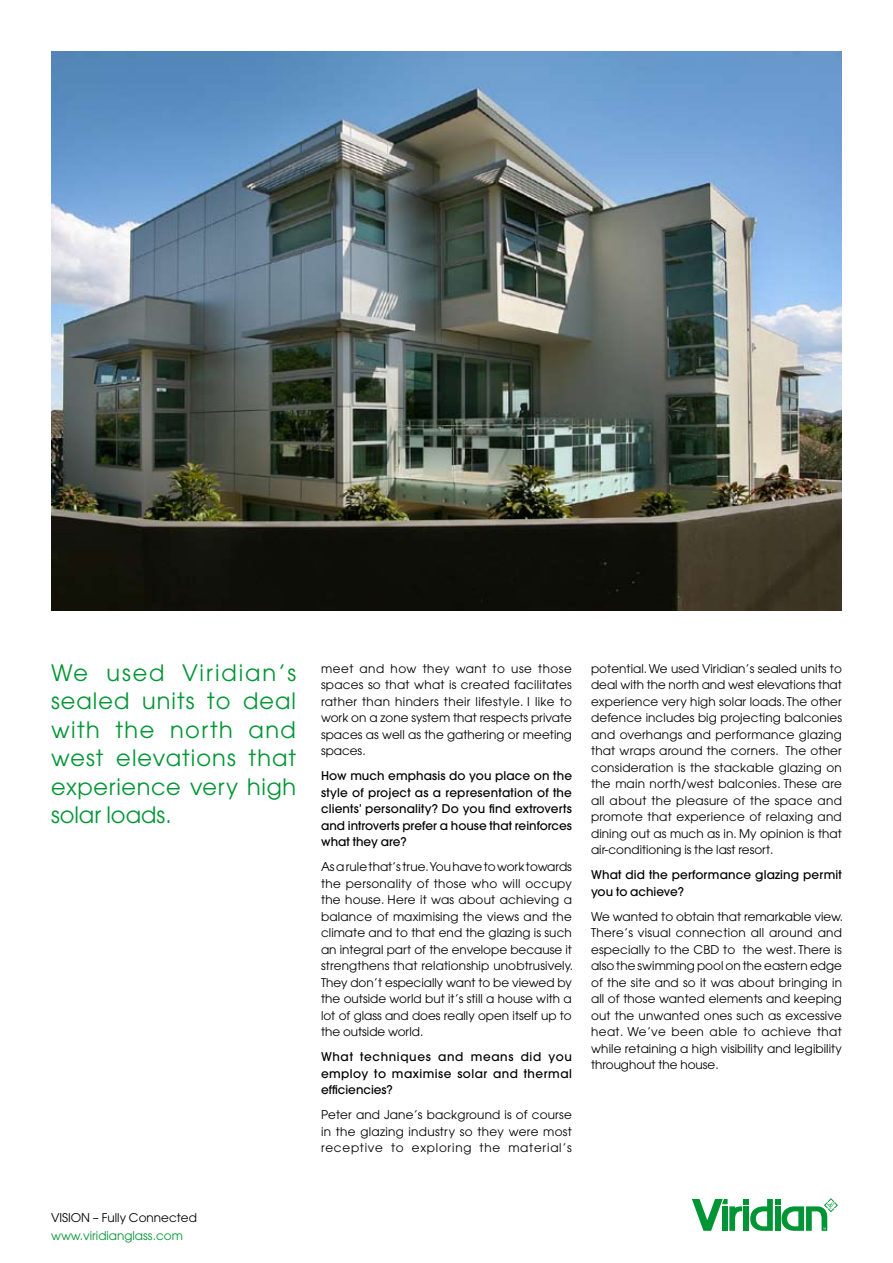
<style>
.page{position:relative;width:893px;height:1263px;background:#fff}
.page>*{position:absolute;margin:0;border:0;box-sizing:border-box;transform-origin:0 0}
.t1{font:22.5px/28.5px "Avant Garde";letter-spacing:.025em;color:#009534;text-align:justify}
.t2{font:12px/16.5px "Avant Garde";letter-spacing:.005em;color:#000;text-align:justify}
.t3{font:500 12px/16.5px "Avant Garde";letter-spacing:.015em;color:#000;text-align:justify}
.t4{font:12px "Avant Garde";color:#009534}
</style>
<div class="page">
<svg style="left:692px;top:1198px;width:146px;height:33px"></svg>
<img style="left:51px;top:51px;width:791px;height:559px">
<h1 class="t1" style="left:51px;top:658px;width:247px">We used Viridian’s sealed units to deal with the north and west elevations that experience very high solar loads.</h1>
<p class="t2" style="left:51px;top:1209px;width:147px">VISION – Fully Connected</p>
<p class="t4" style="left:51px;top:1228px;width:133px">www.viridianglass.com</p>
<p class="t2" style="left:321px;top:660px;width:252px">meet and how they want to use those spaces so that what is created facilitates rather than hinders their lifestyle. I like to work on a zone system that respects private spaces as well as the gathering or meeting spaces.</p>
<p class="t3" style="left:321px;top:768px;width:252px">How much emphasis do you place on the style of project as a representation of the clients’ personality? Do you find extroverts and introverts prefer a house that reinforces what they are?</p>
<p class="t2" style="left:321px;top:859px;width:254px;text-align:left">As a rule that’s true. You have to work towards the personality of those who will occupy the house. Here it was about achieving a balance of maximising the views and the climate and to that end the glazing is such an integral part of the envelope because it strengthens that relationship unobtrusively.<br>They don’t especially want to be viewed by the outside world but it’s still a house with a lot of glass and does really open itself up to the outside world.</p>
<p class="t3" style="left:321px;top:1049px;width:252px">What techniques and means did you employ to maximise solar and thermal efficiencies?</p>
<p class="t2" style="left:321px;top:1107px;width:252px">Peter and Jane’s background is of course in the glazing industry so they were most receptive to exploring the material’s</p>
<p class="t2" style="left:591px;top:660px;width:252px">potential. We used Viridian’s sealed units to deal with the north and west elevations that experience very high solar loads. The other defence includes big projecting balconies and overhangs and performance glazing that wraps around the corners. The other consideration is the stackable glazing on the main north/west balconies. These are all about the pleasure of the space and promote that experience of relaxing and dining out as much as in. My opinion is that air-conditioning is the last resort.</p>
<p class="t3" style="left:591px;top:867px;width:252px">What did the performance glazing permit you to achieve?</p>
<p class="t2" style="left:591px;top:908px;width:254px;text-align:left">We wanted to obtain that remarkable view.<br>There’s visual connection all around and especially to the CBD to the west. There is also the swimming pool on the eastern edge of the site and so it was about bringing in all of those wanted elements and keeping out the unwanted ones such as excessive heat. We’ve been able to achieve that while retaining a high visibility and legibility throughout the house.</p>
</div>
